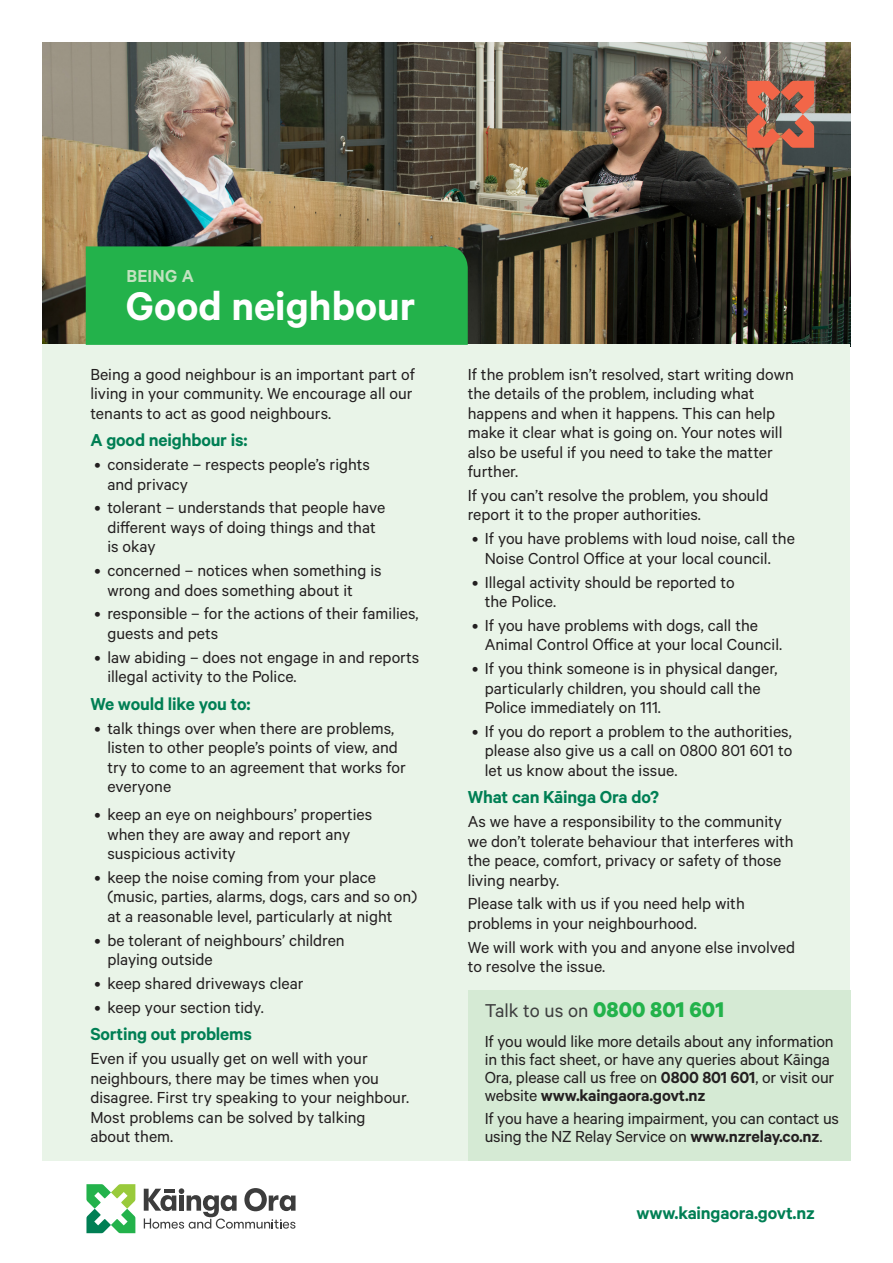
<style>
.page{position:relative;width:893px;height:1263px;background:#fff}
.page>*{position:absolute;margin:0;border:0;box-sizing:border-box;transform-origin:0 0}
.t1{font:600 45px "Calibre";color:#fff}
.Bold_14{font:21px "Calibre";color:#3e3e3f}
.t2{font:600 19.5px "Calibre";letter-spacing:-.01em;color:#007f54}
.t3{font:600 19.5px "Calibre";letter-spacing:.01em;color:#c3e2c0}
.t4{font:18px/19.5px "Calibre";color:#231f20}
.s1{font-weight:700;font-size:24px;color:#23b24b}
.s2{font-weight:600}
</style>
<div class="page">
<img style="left:43px;top:43px;width:807px;height:302px">
<div style="left:43px;top:345px;width:807px;height:816px;background:#e9f4e8"></div>
<svg style="left:747px;top:81px;width:67px;height:67px;background:#bd6a54"></svg>
<div style="left:86px;top:246px;width:382px;height:99px;background:#23b24b"></div>
<svg style="left:86px;top:1184px;width:49px;height:49px"></svg>
<svg style="left:144px;top:1188px;width:152px;height:41px"></svg>
<div style="left:468px;top:991px;width:382px;height:170px;background:#d5ead4"></div>
<p class="t3" style="left:126px;top:264px;width:69px">BEING A</p>
<p class="t1" style="left:126px;top:279px;width:291px">Good neighbour</p>
<p class="t4" style="left:90px;top:364px;width:326px">Being a good neighbour is an important part of living in your community. We encourage all our tenants to act as good neighbours.</p>
<p class="t2" style="left:90px;top:429px;width:159px">A good neighbour is:</p>
<p class="t4" style="left:107px;top:454px;width:264px;text-indent:-13px">• considerate – respects people’s rights and privacy</p>
<p class="t4" style="left:107px;top:497px;width:280px;text-indent:-13px">• tolerant – understands that people have different ways of doing things and that is okay</p>
<p class="t4" style="left:107px;top:560px;width:276px;text-indent:-13px">• concerned – notices when something is wrong and does something about it</p>
<p class="t4" style="left:107px;top:603px;width:313px;text-indent:-13px">• responsible – for the actions of their families, guests and pets</p>
<p class="t4" style="left:107px;top:647px;width:313px;text-indent:-13px">• law abiding – does not engage in and reports illegal activity to the Police.</p>
<p class="t2" style="left:90px;top:692px;width:162px">We would like you to:</p>
<p class="t4" style="left:107px;top:718px;width:300px;text-indent:-13px">• talk things over when there are problems, listen to other people’s points of view, and try to come to an agreement that works for everyone</p>
<p class="t4" style="left:107px;top:804px;width:266px;text-indent:-13px">• keep an eye on neighbours’ properties when they are away and report any suspicious activity</p>
<p class="t4" style="left:107px;top:867px;width:311px;text-indent:-13px">• keep the noise coming from your place (music, parties, alarms, dogs, cars and so on) at a reasonable level, particularly at night</p>
<p class="t4" style="left:107px;top:930px;width:239px;text-indent:-13px">• be tolerant of neighbours’ children playing outside</p>
<p class="t4" style="left:95px;top:973px;width:211px">• keep shared driveways clear</p>
<p class="t4" style="left:95px;top:997px;width:171px">• keep your section tidy.</p>
<p class="t2" style="left:90px;top:1022px;width:163px">Sorting out problems</p>
<p class="t4" style="left:90px;top:1048px;width:320px">Even if you usually get on well with your neighbours, there may be times when you disagree. First try speaking to your neighbour.<br>Most problems can be solved by talking about them.</p>
<p class="t4" style="left:468px;top:364px;width:328px">If the problem isn’t resolved, start writing down the details of the problem, including what happens and when it happens. This can help make it clear what is going on. Your notes will also be useful if you need to take the matter further.</p>
<p class="t4" style="left:468px;top:485px;width:302px">If you can’t resolve the problem, you should report it to the proper authorities.</p>
<p class="t4" style="left:485px;top:528px;width:312px;text-indent:-13px">• If you have problems with loud noise, call the<br>Noise Control Office at your local council.</p>
<p class="t4" style="left:485px;top:571px;width:252px;text-indent:-13px">• Illegal activity should be reported to the Police.</p>
<p class="t4" style="left:485px;top:615px;width:299px;text-indent:-13px">• If you have problems with dogs, call the<br>Animal Control Office at your local Council.</p>
<p class="t4" style="left:485px;top:658px;width:294px;text-indent:-13px">• If you think someone is in physical danger, particularly children, you should call the<br>Police immediately on 111.</p>
<p class="t4" style="left:485px;top:721px;width:309px;text-align:justify;text-indent:-13px">• If you do report a problem to the authorities, please also give us a call on 0800 801 601 to let us know about the issue.</p>
<p class="t2" style="left:468px;top:786px;width:193px">What can Kāinga Ora do?</p>
<p class="t4" style="left:468px;top:811px;width:327px">As we have a responsibility to the community we don’t tolerate behaviour that interferes with the peace, comfort, privacy or safety of those living nearby.</p>
<p class="t4" style="left:468px;top:893px;width:279px">Please talk with us if you need help with problems in your neighbourhood.</p>
<p class="t4" style="left:468px;top:937px;width:329px">We will work with you and anyone else involved to resolve the issue.</p>
<p class="Bold_14" style="left:485px;top:998px;width:241px">Talk to us on <span class="s1">0800 801 601</span></p>
<p class="t4" style="left:485px;top:1032px;width:351px;line-height:18px">If you would like more details about any information in this fact sheet, or have any queries about Kāinga Ora, please call us free on <span class="s2">0800 801 601</span>, or visit our website <span class="s2">www.kaingaora.govt.nz</span></p>
<p class="t4" style="left:485px;top:1108px;width:356px;line-height:18px">If you have a hearing impairment, you can contact us using the NZ Relay Service on <span class="s2">www.nzrelay.co.nz</span>.</p>
<p class="t2" style="left:636px;top:1201px;width:180px">www.kaingaora.govt.nz</p>
</div>
